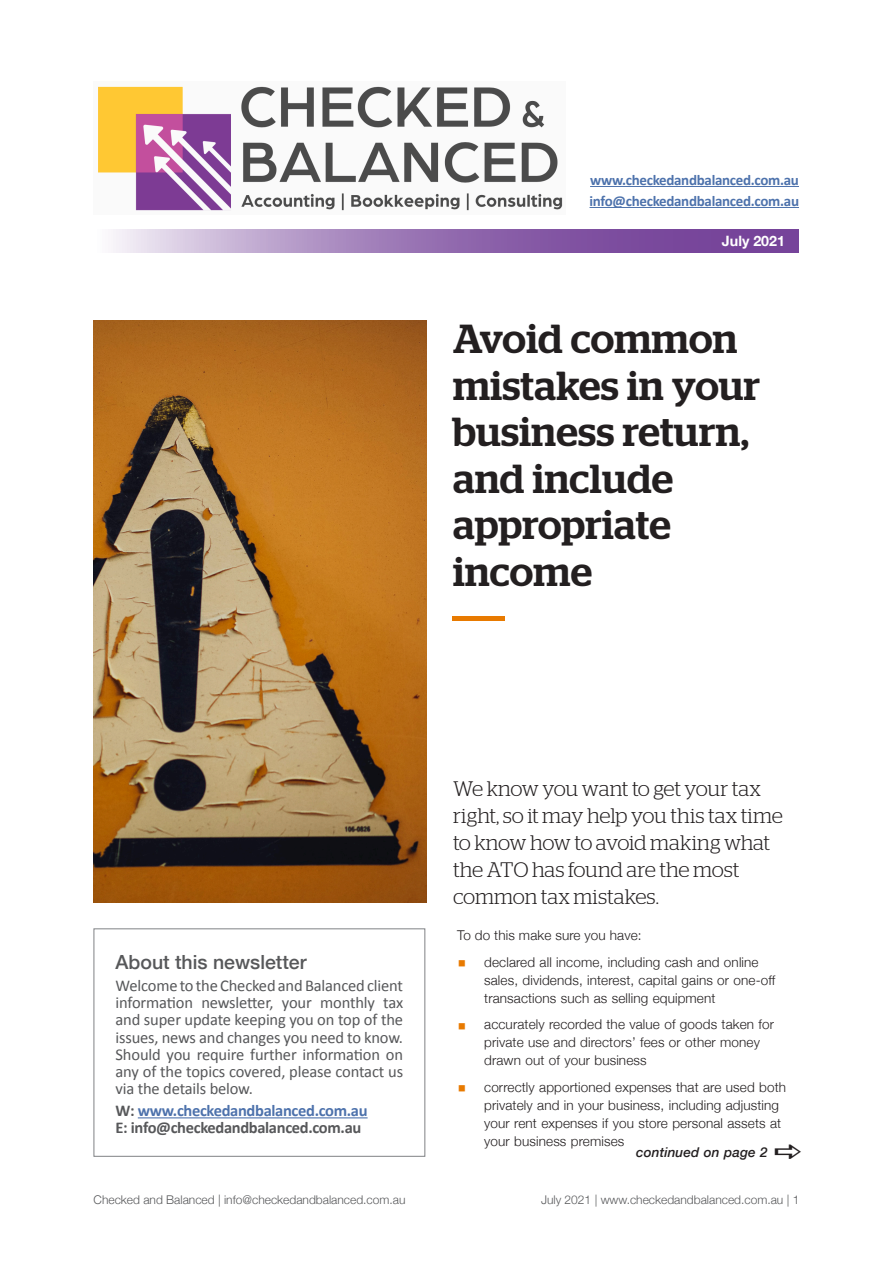
<style>
.page{position:relative;width:893px;height:1263px;background:#fff}
.page>*{position:absolute;margin:0;border:0;box-sizing:border-box;transform-origin:0 0}
.t1{font:500 40.5px/46.5px "Stag";letter-spacing:.005em;color:#231f20}
.t2{font:300 21px/27px "Stag";letter-spacing:-.01em;color:#231f20}
.t3{font:500 19.5px "Helvetica Neue";color:#57585a}
.t4{font:16.5px/17.2px "Calibri";letter-spacing:-.01em;color:#57585a;text-align:justify}
.t5{font:700 16.5px/17.2px "Calibri";letter-spacing:-.02em;color:#57585a}
.t6{font:700 15px/21px "Calibri";letter-spacing:-.02em;color:#4d72ac}
.t7{font:700 14.25px "Helvetica Neue";color:#fff}
.t8{font:300 13.5px/18px "Helvetica Neue";letter-spacing:.01em;color:#231f20}
.t9{font:italic 500 13.5px "Helvetica Neue";letter-spacing:.01em;color:#231f20}
.t10{font:300 12px "Helvetica Neue";color:#57585a}
.s1{color:#4d72ac}
.s2{color:#e87a00}
</style>
<div class="page">
<hr style="left:452px;top:616px;width:52px;height:4px;background:#e87a00">
<img style="left:93px;top:321px;width:334px;height:582px">
<svg style="left:113px;top:230px;width:686px;height:23px;background:#9d7ab6"></svg>
<hr style="left:590px;top:186px;width:209px;height:1px;background:#4d72ac">
<hr style="left:589px;top:207px;width:210px;height:1px;background:#4d72ac">
<hr style="left:138px;top:1117px;width:230px;height:1px;background:#4d72ac">
<div style="left:94px;top:928px;width:331px;height:229px;border:1px solid #808285"></div>
<img style="left:98px;top:86px;width:465px;height:125px">
<p class="t6" style="left:589px;top:169px;width:211px">www.checkedandbalanced.com.au info@checkedandbalanced.com.au</p>
<p class="t7" style="left:722px;top:229px;width:65px">July 2021</p>
<h1 class="t1" style="left:453px;top:315px;width:309px">Avoid common mistakes in your business return, and include appropriate income</h1>
<h3 class="t3" style="left:116px;top:947px;width:193px">About this newsletter</h3>
<p class="t4" style="left:116px;top:976px;width:289px">Welcome to the Checked and Balanced client information newsletter, your monthly tax and super update keeping you on top of the issues, news and changes you need to know.<br>Should you require further information on any of the topics covered, please contact us via the details below.</p>
<p class="t5" style="left:116px;top:1101px;width:254px">W: <span class="s1">www.checkedandbalanced.com.au<br></span>E: info@checkedandbalanced.com.au</p>
<h2 class="t2" style="left:453px;top:775px;width:331px">We know you want to get your tax right, so it may help you this tax time to know how to avoid making what the ATO has found are the most common tax mistakes.</h2>
<p class="t8" style="left:457px;top:925px;width:186px">To do this make sure you have:</p>
<p class="t8" style="left:484px;top:952px;width:293px;text-indent:-27px"><span class="s2">▪</span> declared all income, including cash and online sales, dividends, interest, capital gains or one-off transactions such as selling equipment</p>
<p class="t8" style="left:484px;top:1014px;width:291px;text-indent:-27px"><span class="s2">▪</span> accurately recorded the value of goods taken for private use and directors’ fees or other money drawn out of your business</p>
<p class="t8" style="left:484px;top:1077px;width:303px;text-indent:-27px"><span class="s2">▪</span> correctly apportioned expenses that are used both privately and in your business, including adjusting your rent expenses if you store personal assets at your business premises</p>
<p class="t9" style="left:636px;top:1141px;width:133px">continued on page 2</p>
<p class="t10" style="left:94px;top:1190px;width:313px">Checked and Balanced | info@checkedandbalanced.com.au</p>
<p class="t10" style="left:541px;top:1190px;width:260px">July 2021 | www.checkedandbalanced.com.au | 1</p>
</div>
